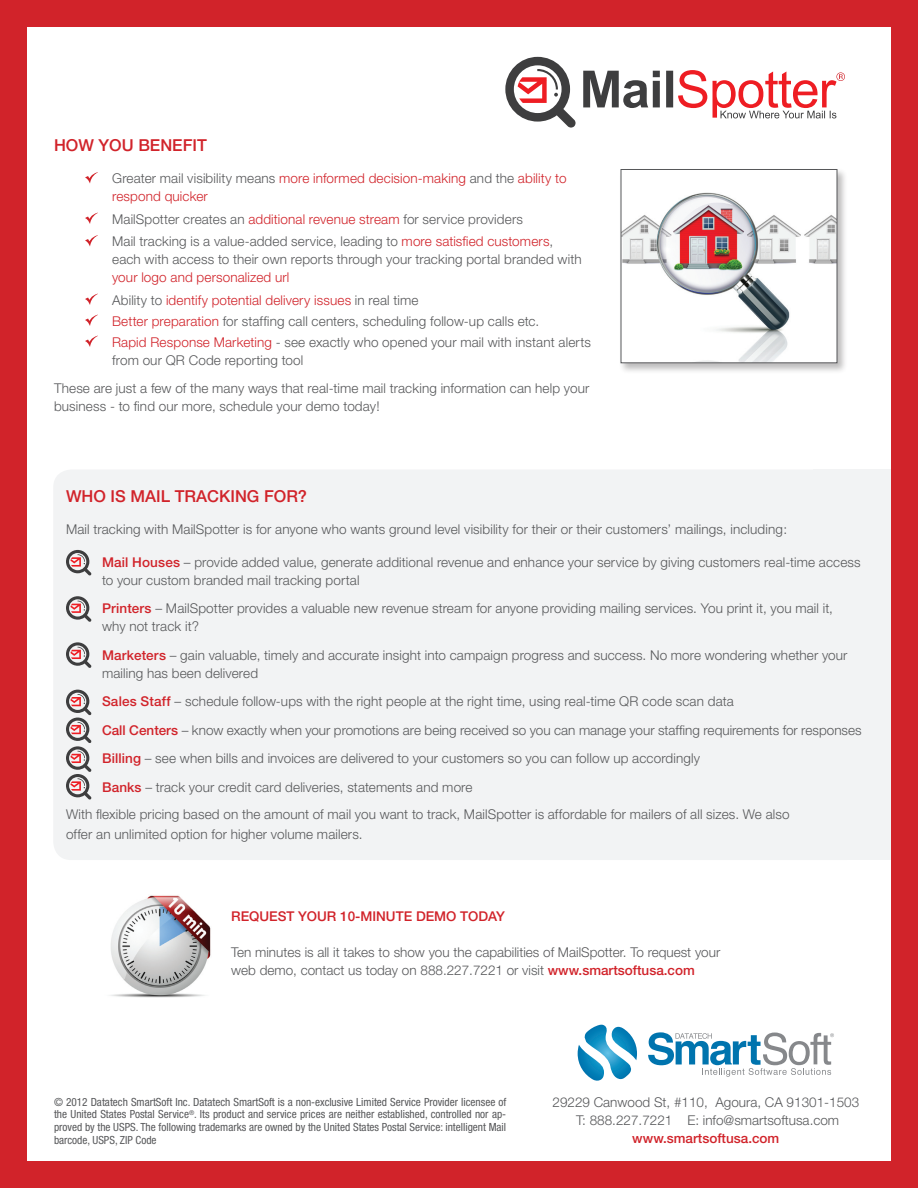
<style>
.page{position:relative;width:918px;height:1188px;background:#d1232a}
.page>*{position:absolute;margin:0;border:0;box-sizing:border-box;transform-origin:0 0}
.t1{font:500 16.5px "Helvetica Neue";color:#d1232a}
.t2{font:300 13.5px/18px "Helvetica Neue";letter-spacing:.01em;color:#57585a}
.t3{font:300 13.5px/18px "Helvetica Neue";letter-spacing:.01em;color:#d1232a}
.t4{font:500 13.5px "Helvetica Neue";color:#d1232a}
.t5{font:condensed 11.25px/12.8px "Helvetica Neue";color:#57585a;text-align:justify}
.s1{color:#57585a}
.s2{color:#d1232a}
.s3{font-weight:500;color:#d1232a}
</style>
<div class="page">
<div style="left:27px;top:27px;width:864px;height:1134px;background:#fff"></div>
<svg style="left:578px;top:1025px;width:59px;height:56px"></svg>
<svg style="left:648px;top:1032px;width:186px;height:45px"></svg>
<svg style="left:85px;top:172px;width:13px;height:11px"></svg>
<svg style="left:85px;top:213px;width:13px;height:11px"></svg>
<svg style="left:85px;top:235px;width:13px;height:11px"></svg>
<svg style="left:85px;top:294px;width:13px;height:11px"></svg>
<svg style="left:85px;top:315px;width:13px;height:11px"></svg>
<svg style="left:85px;top:336px;width:13px;height:11px"></svg>
<div style="left:619px;top:168px;width:229px;height:206px;background:#231f20;opacity:.3"></div>
<img style="left:623px;top:171px;width:212px;height:190px">
<div style="left:621px;top:169px;width:216px;height:194px;border:1px solid #57585a"></div>
<img style="left:110px;top:895px;width:101px;height:102px">
<div style="left:53px;top:470px;width:811px;height:390px;background:#f2f3f4;border-radius:18px"></div>
<div style="left:813px;top:470px;width:78px;height:390px;background:#f2f3f4"></div>
<svg style="left:66px;top:550px;width:26px;height:25px"></svg>
<svg style="left:66px;top:596px;width:26px;height:26px"></svg>
<svg style="left:66px;top:642px;width:26px;height:26px"></svg>
<svg style="left:66px;top:690px;width:26px;height:110px"></svg>
<svg style="left:505px;top:57px;width:71px;height:71px"></svg>
<svg style="left:583px;top:70px;width:262px;height:48px"></svg>
<p class="t1" style="left:54px;top:135px;width:154px">HOW YOU BENEFIT</p>
<p class="t3" style="left:112px;top:169px;width:456px"><span class="s1">Greater mail visibility means</span> more informed decision-making <span class="s1">and the</span> ability to respond quicker</p>
<p class="t2" style="left:112px;top:210px;width:412px">MailSpotter creates an <span class="s2">additional revenue stream</span> for service providers</p>
<p class="t2" style="left:112px;top:232px;width:471px">Mail tracking is a value-added service, leading to <span class="s2">more satisfied customers</span>, each with access to their own reports through your tracking portal branded with <span class="s2">your logo and personalized url</span></p>
<p class="t3" style="left:112px;top:291px;width:308px"><span class="s1">Ability to</span> identify potential delivery issues <span class="s1">in real time</span></p>
<p class="t2" style="left:112px;top:312px;width:429px"><span class="s2">Better preparation</span> for staffing call centers, scheduling follow-up calls etc.</p>
<p class="t2" style="left:112px;top:333px;width:480px"><span class="s2">Rapid Response Marketing</span> - see exactly who opened your mail with instant alerts from our QR Code reporting tool</p>
<p class="t2" style="left:54px;top:379px;width:537px">These are just a few of the many ways that real-time mail tracking information can help your business - to find our more, schedule your demo today!</p>
<p class="t1" style="left:66px;top:487px;width:243px">WHO IS MAIL TRACKING FOR?</p>
<p class="t2" style="left:66px;top:520px;width:723px">Mail tracking with MailSpotter is for anyone who wants ground level visibility for their or their customers’ mailings, including:</p>
<p class="t2" style="left:102px;top:553px;width:760px"><span class="s3">Mail Houses</span> – provide added value, generate additional revenue and enhance your service by giving customers real-time access to your custom branded mail tracking portal</p>
<p class="t2" style="left:102px;top:599px;width:732px"><span class="s3">Printers</span> – MailSpotter provides a valuable new revenue stream for anyone providing mailing services. You print it, you mail it, why not track it?</p>
<p class="t2" style="left:102px;top:646px;width:747px"><span class="s3">Marketers</span> – gain valuable, timely and accurate insight into campaign progress and success. No more wondering whether your mailing has been delivered</p>
<p class="t2" style="left:102px;top:692px;width:633px"><span class="s3">Sales Staff</span> – schedule follow-ups with the right people at the right time, using real-time QR code scan data</p>
<p class="t2" style="left:102px;top:721px;width:761px"><span class="s3">Call Centers</span> – know exactly when your promotions are being received so you can manage your staffing requirements for responses</p>
<p class="t2" style="left:102px;top:749px;width:600px"><span class="s3">Billing</span> – see when bills and invoices are delivered to your customers so you can follow up accordingly</p>
<p class="t2" style="left:102px;top:778px;width:372px"><span class="s3">Banks</span> – track your credit card deliveries, statements and more</p>
<p class="t2" style="left:66px;top:804px;width:725px;line-height:19.5px">With flexible pricing based on the amount of mail you want to track, MailSpotter is affordable for mailers of all sizes. We also offer an unlimited option for higher volume mailers.</p>
<p class="t4" style="left:231px;top:908px;width:275px">REQUEST YOUR 10-MINUTE DEMO TODAY</p>
<p class="t2" style="left:231px;top:943px;width:491px">Ten minutes is all it takes to show you the capabilities of MailSpotter. To request your web demo, contact us today on 888.227.7221 or visit <span class="s3">www.smartsoftusa.com</span></p>
<p class="t5" style="left:54px;top:1095px;width:454px">© 2012 Datatech SmartSoft Inc. Datatech SmartSoft is a non-exclusive Limited Service Provider licensee of the United States Postal Service<sup>®</sup>. Its product and service prices are neither established, controlled nor ap&shy;proved by the USPS. The following trademarks are owned by the United States Postal Service: intelligent Mail barcode, USPS, ZIP Code</p>
<p class="t2" style="left:553px;top:1093px;width:308px">29229 Canwood St, #110, Agoura, CA 91301-1503</p>
<p class="t2" style="left:576px;top:1111px;width:264px">T: 888.227.7221 E: info@smartsoftusa.com</p>
<p class="t4" style="left:632px;top:1130px;width:149px">www.smartsoftusa.com</p>
</div>
